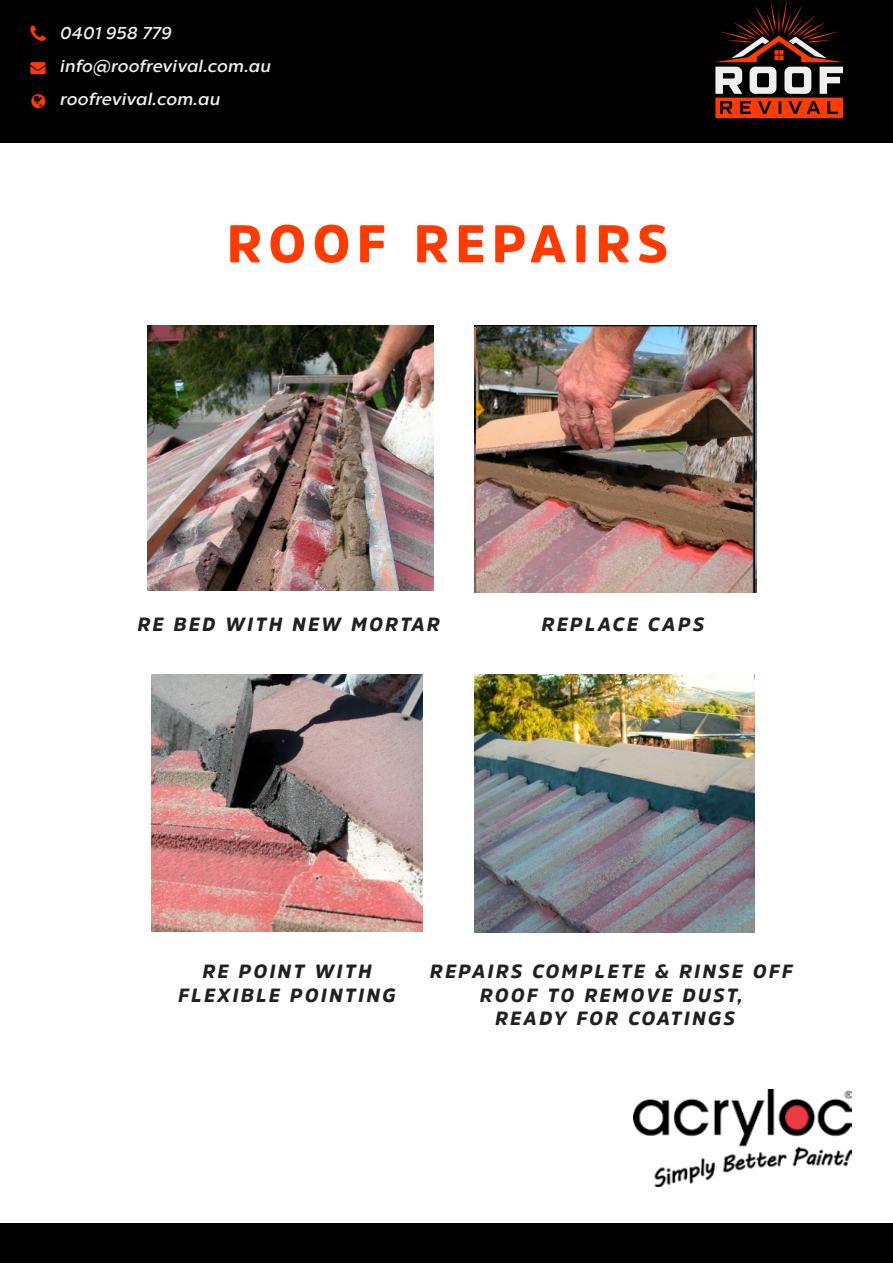
<style>
.page{position:relative;width:893px;height:1263px;background:#fff}
.page>*{position:absolute;margin:0;border:0;box-sizing:border-box;transform-origin:0 0}
.t1{font:900 52.65px "Amsi Pro";letter-spacing:.12em;color:#ff3b02}
.t2{font:italic 900 19.05px/23.4px "Amsi Pro";letter-spacing:.12em;color:#241f20;text-align:center}
.t3{font:16.95px/33.2px "Chronica Pro Medium It";letter-spacing:.02em;color:#efefef}
</style>
<div class="page">
<div style="left:0;top:0;width:893px;height:142px;background:#000"></div>
<svg style="left:715px;top:0;width:128px;height:118px"></svg>
<img style="left:633px;top:1089px;width:218px;height:98px">
<div style="left:0;top:1223px;width:893px;height:40px;background:#000"></div>
<img style="left:151px;top:674px;width:272px;height:258px">
<img style="left:147px;top:326px;width:287px;height:264px">
<img style="left:476px;top:326px;width:278px;height:267px">
<img style="left:474px;top:674px;width:280px;height:259px">
<p class="t3" style="left:60px;top:16px;width:212px">0401 958 779 info@roofrevival.com.au roofrevival.com.au</p>
<h1 class="t1" style="left:227px;top:208px;width:443px">ROOF REPAIRS</h1>
<p class="t2" style="left:137px;top:613px;width:304px">RE BED WITH NEW MORTAR</p>
<p class="t2" style="left:542px;top:613px;width:164px">REPLACE CAPS</p>
<p class="t2" style="left:178px;top:959px;width:219px">RE POINT WITH<br>FLEXIBLE POINTING</p>
<p class="t2" style="left:430px;top:959px;width:364px">REPAIRS COMPLETE &amp; RINSE OFF<br>ROOF TO REMOVE DUST,<br>READY FOR COATINGS</p>
</div>
